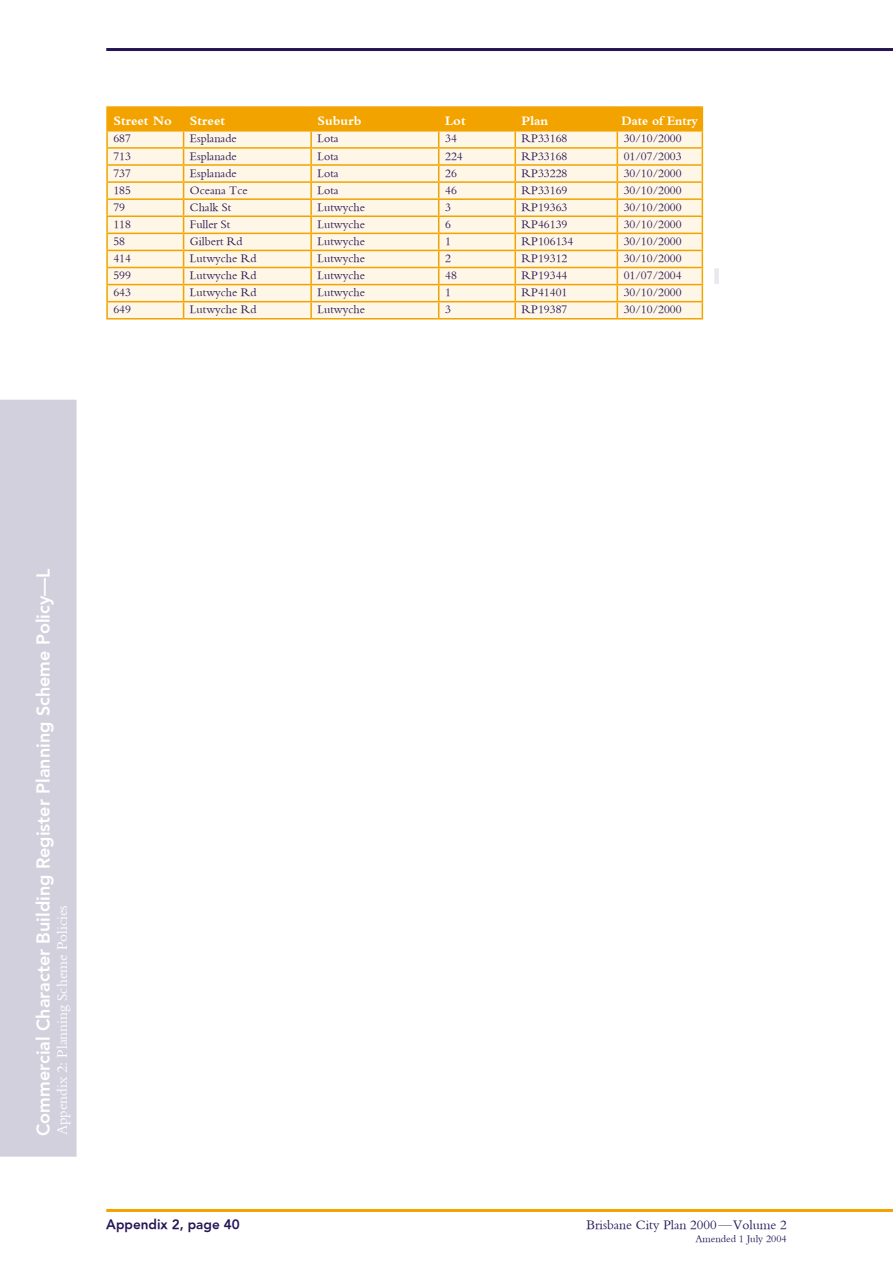
<style>
.page{position:relative;width:893px;height:1263px;background:#fff}
.page>*{position:absolute;margin:0;border:0;box-sizing:border-box;transform-origin:0 0}
.t1{font:800 18px "H Avenir";color:#fff}
.t2{font:15px "Bembo";color:#fff}
.t3{font:13.5px "Bembo";color:#251555}
.t4{font:700 13.5px "Bembo";color:#fff}
.t5{font:800 13.5px "H Avenir";color:#251555}
.t6{font:700 13.5px "Bembo";color:#fff;scale:.93 1}
.t7{font:12px "Bembo";color:#251555}
.t8{font:10.5px "Bembo";color:#251555}
</style>
<div class="page">
<div style="left:0;top:400px;width:77px;height:757px;background:#d3d0dd"></div>
<hr style="left:106px;top:1209px;width:787px;height:3px;background:#f3a300">
<hr style="left:106px;top:48px;width:787px;height:3px;background:#251555">
<hr style="left:106px;top:106px;width:78px;height:2px;background:#f3a300">
<hr style="left:184px;top:106px;width:127px;height:2px;background:#f3a300">
<hr style="left:311px;top:106px;width:128px;height:2px;background:#f3a300">
<hr style="left:439px;top:106px;width:76px;height:2px;background:#f3a300">
<hr style="left:515px;top:106px;width:102px;height:2px;background:#f3a300">
<hr style="left:617px;top:106px;width:86px;height:2px;background:#f3a300">
<svg style="left:106px;top:107px;width:597px;height:211px;background:#fbe5b7"></svg>
<hr style="left:106px;top:318px;width:78px;height:1px;background:#f3a300">
<hr style="left:184px;top:318px;width:127px;height:1px;background:#f3a300">
<hr style="left:311px;top:318px;width:128px;height:1px;background:#f3a300">
<hr style="left:439px;top:318px;width:76px;height:1px;background:#f3a300">
<hr style="left:515px;top:318px;width:102px;height:1px;background:#f3a300">
<hr style="left:617px;top:318px;width:86px;height:1px;background:#f3a300">
<div style="left:714px;top:268px;width:5px;height:16px;background:#e9e8ee"></div>
<p class="t4" style="left:113px;top:113px;width:60px">Street No</p>
<p class="t4" style="left:190px;top:113px;width:37px">Street</p>
<p class="t4" style="left:318px;top:113px;width:45px">Suburb</p>
<p class="t4" style="left:445px;top:113px;width:22px">Lot</p>
<p class="t4" style="left:522px;top:113px;width:28px">Plan</p>
<p class="t6" style="left:622px;top:113px;width:84px">Date of Entry</p>
<p class="t7" style="left:113px;top:132px;width:19px">687</p>
<p class="t7" style="left:190px;top:132px;width:48px">Esplanade</p>
<p class="t7" style="left:318px;top:132px;width:23px">Lota</p>
<p class="t7" style="left:445px;top:132px;width:13px">34</p>
<p class="t7" style="left:522px;top:132px;width:47px">RP33168</p>
<p class="t7" style="left:624px;top:132px;width:60px">30/10/2000</p>
<p class="t7" style="left:113px;top:149px;width:19px">713</p>
<p class="t7" style="left:190px;top:149px;width:48px">Esplanade</p>
<p class="t7" style="left:318px;top:149px;width:23px">Lota</p>
<p class="t7" style="left:445px;top:149px;width:19px">224</p>
<p class="t7" style="left:522px;top:149px;width:47px">RP33168</p>
<p class="t7" style="left:624px;top:149px;width:60px">01/07/2003</p>
<p class="t7" style="left:113px;top:166px;width:19px">737</p>
<p class="t7" style="left:190px;top:166px;width:48px">Esplanade</p>
<p class="t7" style="left:318px;top:166px;width:23px">Lota</p>
<p class="t7" style="left:445px;top:166px;width:13px">26</p>
<p class="t7" style="left:522px;top:166px;width:47px">RP33228</p>
<p class="t7" style="left:624px;top:166px;width:60px">30/10/2000</p>
<p class="t7" style="left:113px;top:183px;width:19px">185</p>
<p class="t7" style="left:190px;top:183px;width:59px">Oceana Tce</p>
<p class="t7" style="left:318px;top:183px;width:23px">Lota</p>
<p class="t7" style="left:445px;top:183px;width:13px">46</p>
<p class="t7" style="left:522px;top:183px;width:47px">RP33169</p>
<p class="t7" style="left:624px;top:183px;width:60px">30/10/2000</p>
<p class="t7" style="left:113px;top:200px;width:13px">79</p>
<p class="t7" style="left:190px;top:200px;width:43px">Chalk St</p>
<p class="t7" style="left:318px;top:200px;width:49px">Lutwyche</p>
<p class="t7" style="left:445px;top:200px;width:7px">3</p>
<p class="t7" style="left:522px;top:200px;width:47px">RP19363</p>
<p class="t7" style="left:624px;top:200px;width:60px">30/10/2000</p>
<p class="t7" style="left:113px;top:217px;width:19px">118</p>
<p class="t7" style="left:190px;top:217px;width:42px">Fuller St</p>
<p class="t7" style="left:318px;top:217px;width:49px">Lutwyche</p>
<p class="t7" style="left:445px;top:217px;width:7px">6</p>
<p class="t7" style="left:522px;top:217px;width:47px">RP46139</p>
<p class="t7" style="left:624px;top:217px;width:60px">30/10/2000</p>
<p class="t7" style="left:113px;top:234px;width:13px">58</p>
<p class="t7" style="left:190px;top:234px;width:54px">Gilbert Rd</p>
<p class="t7" style="left:318px;top:234px;width:49px">Lutwyche</p>
<p class="t7" style="left:445px;top:234px;width:7px">1</p>
<p class="t7" style="left:522px;top:234px;width:53px">RP106134</p>
<p class="t7" style="left:624px;top:234px;width:60px">30/10/2000</p>
<p class="t7" style="left:113px;top:251px;width:19px">414</p>
<p class="t7" style="left:190px;top:251px;width:68px">Lutwyche Rd</p>
<p class="t7" style="left:318px;top:251px;width:49px">Lutwyche</p>
<p class="t7" style="left:445px;top:251px;width:7px">2</p>
<p class="t7" style="left:522px;top:251px;width:47px">RP19312</p>
<p class="t7" style="left:624px;top:251px;width:60px">30/10/2000</p>
<p class="t7" style="left:113px;top:268px;width:19px">599</p>
<p class="t7" style="left:190px;top:268px;width:68px">Lutwyche Rd</p>
<p class="t7" style="left:318px;top:268px;width:49px">Lutwyche</p>
<p class="t7" style="left:445px;top:268px;width:13px">48</p>
<p class="t7" style="left:522px;top:268px;width:47px">RP19344</p>
<p class="t7" style="left:624px;top:268px;width:60px">01/07/2004</p>
<p class="t7" style="left:113px;top:285px;width:19px">643</p>
<p class="t7" style="left:190px;top:285px;width:68px">Lutwyche Rd</p>
<p class="t7" style="left:318px;top:285px;width:49px">Lutwyche</p>
<p class="t7" style="left:445px;top:285px;width:7px">1</p>
<p class="t7" style="left:522px;top:285px;width:47px">RP41401</p>
<p class="t7" style="left:624px;top:285px;width:60px">30/10/2000</p>
<p class="t7" style="left:113px;top:303px;width:19px">649</p>
<p class="t7" style="left:190px;top:303px;width:68px">Lutwyche Rd</p>
<p class="t7" style="left:318px;top:303px;width:49px">Lutwyche</p>
<p class="t7" style="left:445px;top:303px;width:7px">3</p>
<p class="t7" style="left:522px;top:303px;width:47px">RP19387</p>
<p class="t7" style="left:624px;top:303px;width:60px">30/10/2000</p>
<h1 class="t1" style="left:32px;top:1136px;width:569px;rotate:-90deg">Commercial Character Building Register Planning Scheme Policy-—L</h1>
<p class="t2" style="left:53px;top:1135px;width:232px;rotate:-90deg">Appendix 2: Planning Scheme Policies</p>
<p class="t5" style="left:106px;top:1216px;width:135px">Appendix 2, page 40</p>
<p class="t3" style="left:586px;top:1217px;width:202px">Brisbane City Plan 2000—Volume 2</p>
<p class="t8" style="left:695px;top:1232px;width:93px">Amended 1 July 2004</p>
</div>
